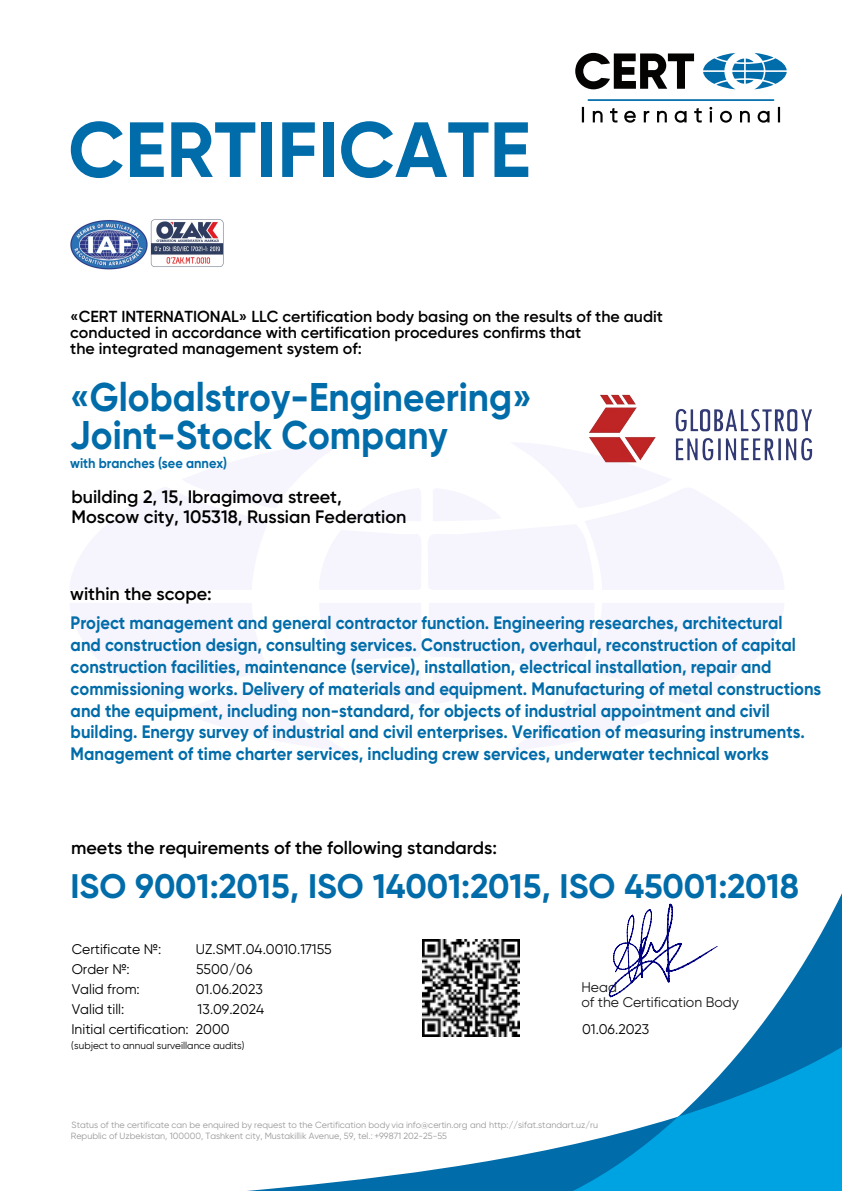
<style>
.page{position:relative;width:842px;height:1191px;background:#fff}
.page>*{position:absolute;margin:0;border:0;box-sizing:border-box;transform-origin:0 0}
.t1{font:700 78px "Gilroy";color:#006ca9}
.t2{font:700 40px/38.7px "Gilroy";color:#006ca9;scale:.92 1}
.t3{font:700 34px "Gilroy";color:#006ca9}
.t4{font:700 18px/21.8px "Gilroy";color:#006ca9;scale:.92 1}
.t5{font:600 18px/20px "Gilroy";color:#000}
.t6{font:600 16px/16px "Gilroy";color:#000}
.t7{font:14px/20px "Gilroy";color:#000}
.t8{font:14px/15.8px "Gilroy";color:#151616}
.t9{font:700 14px "Gilroy";color:#006ca9;scale:.92 1}
.t10{font:10px "Gilroy";color:#000}
.t11{font:9px/10.5px "Gilroy";color:#989898}
</style>
<div class="page">
<svg style="left:70px;top:603px;width:714px;height:148px"></svg>
<svg style="left:70px;top:443px;width:714px;height:146px"></svg>
<svg style="left:608px;top:893px;width:234px;height:154px"></svg>
<svg style="left:247px;top:1144px;width:326px;height:47px"></svg>
<svg style="left:573px;top:1047px;width:269px;height:144px"></svg>
<svg style="left:575px;top:53px;width:212px;height:70px"></svg>
<svg style="left:609px;top:903px;width:108px;height:94px"></svg>
<img style="left:587px;top:394px;width:226px;height:72px">
<img style="left:71px;top:220px;width:153px;height:49px">
<img style="left:423px;top:939px;width:97px;height:97px">
<h1 class="t1" style="left:68px;top:114px;width:464px">CERTIFICATE</h1>
<p class="t6" style="left:70px;top:309px;width:594px">«CERT INTERNATIONAL» LLC certification body basing on the results of the audit conducted in accordance with certification procedures confirms that<br>the integrated management system of:</p>
<h2 class="t2" style="left:70px;top:379px;width:504px">«Globalstroy-Engineering»<br>Joint-Stock Company</h2>
<p class="t9" style="left:70px;top:457px;width:172px">with branches (see annex)</p>
<p class="t5" style="left:71px;top:487px;width:337px">building 2, 15, Ibragimova street,<br>Moscow city, 105318, Russian Federation</p>
<p class="t5" style="left:70px;top:584px;width:143px">within the scope:</p>
<p class="t4" style="left:71px;top:613px;width:817px">Project management and general contractor function. Engineering researches, architectural<br>and construction design, consulting services. Construction, overhaul, reconstruction of capital construction facilities, maintenance (service), installation, electrical installation, repair and commissioning works. Delivery of materials and equipment. Manufacturing of metal constructions and the equipment, including non-standard, for objects of industrial appointment and civil building. Energy survey of industrial and civil enterprises. Verification of measuring instruments.<br>Management of time charter services, including crew services, underwater technical works</p>
<p class="t5" style="left:71px;top:839px;width:427px">meets the requirements of the following standards:</p>
<h3 class="t3" style="left:71px;top:871px;width:730px">ISO 9001:2015, ISO 14001:2015, ISO 45001:2018</h3>
<p class="t7" style="left:72px;top:939px;width:91px">Certificate №:</p>
<p class="t7" style="left:196px;top:939px;width:137px">UZ.SMT.04.0010.17155</p>
<p class="t7" style="left:72px;top:959px;width:60px">Order №:</p>
<p class="t7" style="left:196px;top:959px;width:58px">5500/06</p>
<p class="t7" style="left:72px;top:979px;width:70px">Valid from:</p>
<p class="t7" style="left:196px;top:979px;width:69px">01.06.2023</p>
<p class="t7" style="left:72px;top:999px;width:54px">Valid till:</p>
<p class="t7" style="left:71px;top:999px;width:194px;text-indent:126px">13.09.2024<br>Initial certification: 2000</p>
<p class="t10" style="left:71px;top:1040px;width:175px">(subject to annual surveillance audits)</p>
<p class="t8" style="left:581px;top:979px;width:159px">Head<br>of the Certification Body</p>
<p class="t7" style="left:582px;top:1020px;width:69px">01.06.2023</p>
<p class="t11" style="left:71px;top:1120px;width:529px">Status of the certificate can be enquired by request to the Certification body via info@certin.org and http://sifat.standart.uz/ru<br>Republic of Uzbekistan, 100000, Tashkent city, Mustakillik Avenue, 59, tel.: +99871 202-25-55</p>
</div>
